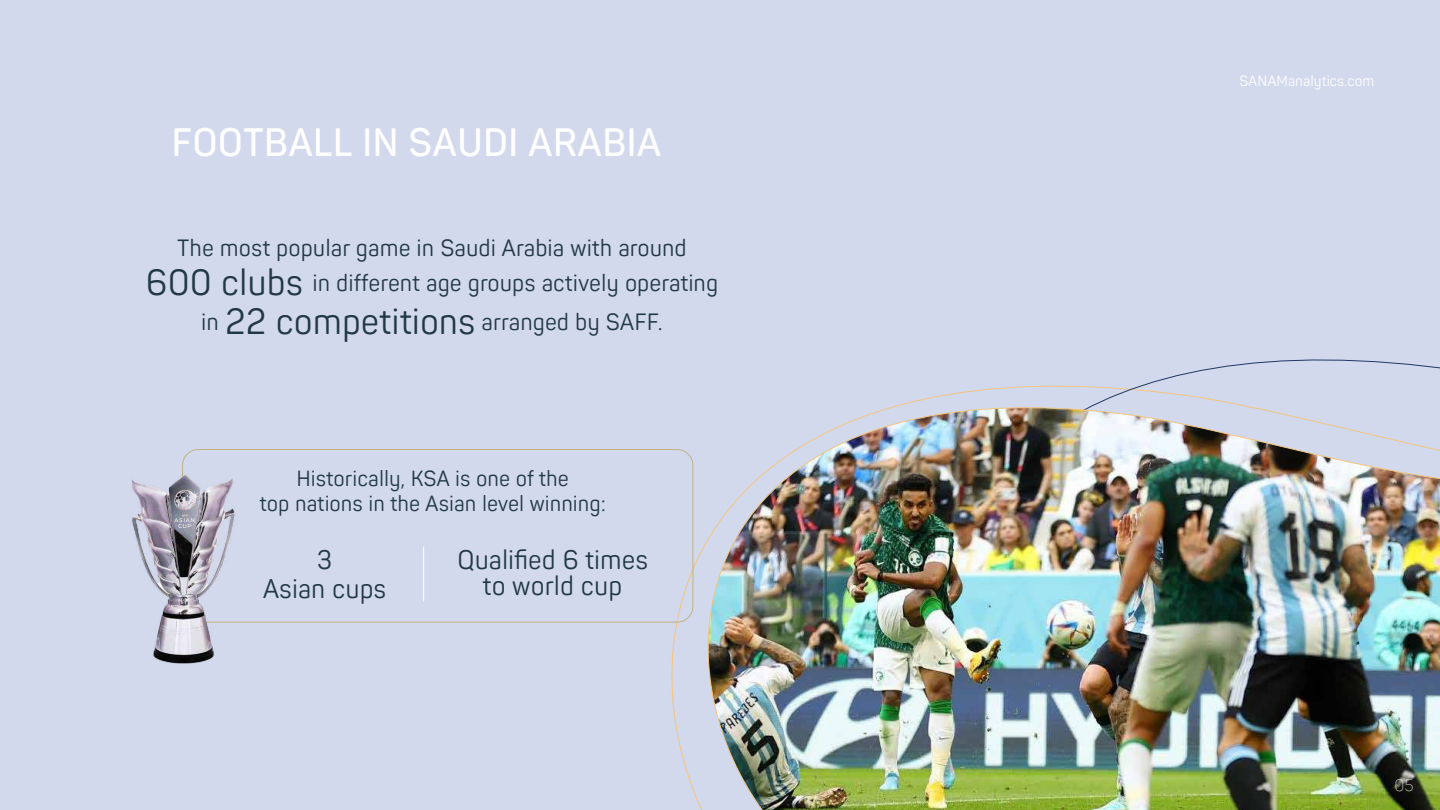
<style>
.page{position:relative;width:1440px;height:810px;background:#d2d9ed}
.page>*{position:absolute;margin:0;border:0;box-sizing:border-box;transform-origin:0 0}
.t1{font:600 39.08px "Panton Narrow";color:#fff}
.t2{font:26.55px/28.7px "Panton Narrow";color:#213846;text-align:center}
.t3{font:23.25px/34.5px "Panton Narrow";color:#213846;text-align:center}
.t4{font:21.6px/25.8px "Panton Narrow";color:#213846;text-align:center}
.t5{font:200 16.27px "Panton Narrow";color:#fff}
.t6{font:14.62px "Panton Narrow";color:#fff}
.s1{font-size:36px}
</style>
<div class="page">
<img style="left:496px;top:359px;width:944px;height:451px">
<hr style="left:423px;top:547px;width:1px;height:55px;background:#fff">
<div style="left:182px;top:449px;width:511px;height:173px;border:1px solid #c2b280;border-radius:16px"></div>
<img style="left:131px;top:462px;width:158px;height:202px">
<h1 class="t1" style="left:172px;top:118px;width:491px">FOOTBALL IN SAUDI ARABIA</h1>
<p class="t3" style="left:146px;top:231px;width:574px">The most popular game in Saudi Arabia with around<br><span class="s1">600 clubs</span> in different age groups actively operating</p>
<p class="t3" style="left:201px;top:304px;width:463px">in <span class="s1">22 competitions</span> arranged by SAFF.</p>
<p class="t4" style="left:260px;top:465px;width:348px">Historically, KSA is one of the<br>top nations in the Asian level winning:</p>
<p class="t2" style="left:263px;top:545px;width:125px">3<br>Asian cups</p>
<p class="t2" style="left:457px;top:546px;width:193px;line-height:26px">Qualified 6 times to world cup</p>
<p class="t6" style="left:1240px;top:72px;width:136px">SANAManalytics.com</p>
<p class="t5" style="left:1395px;top:775px;width:21px">05</p>
</div>
